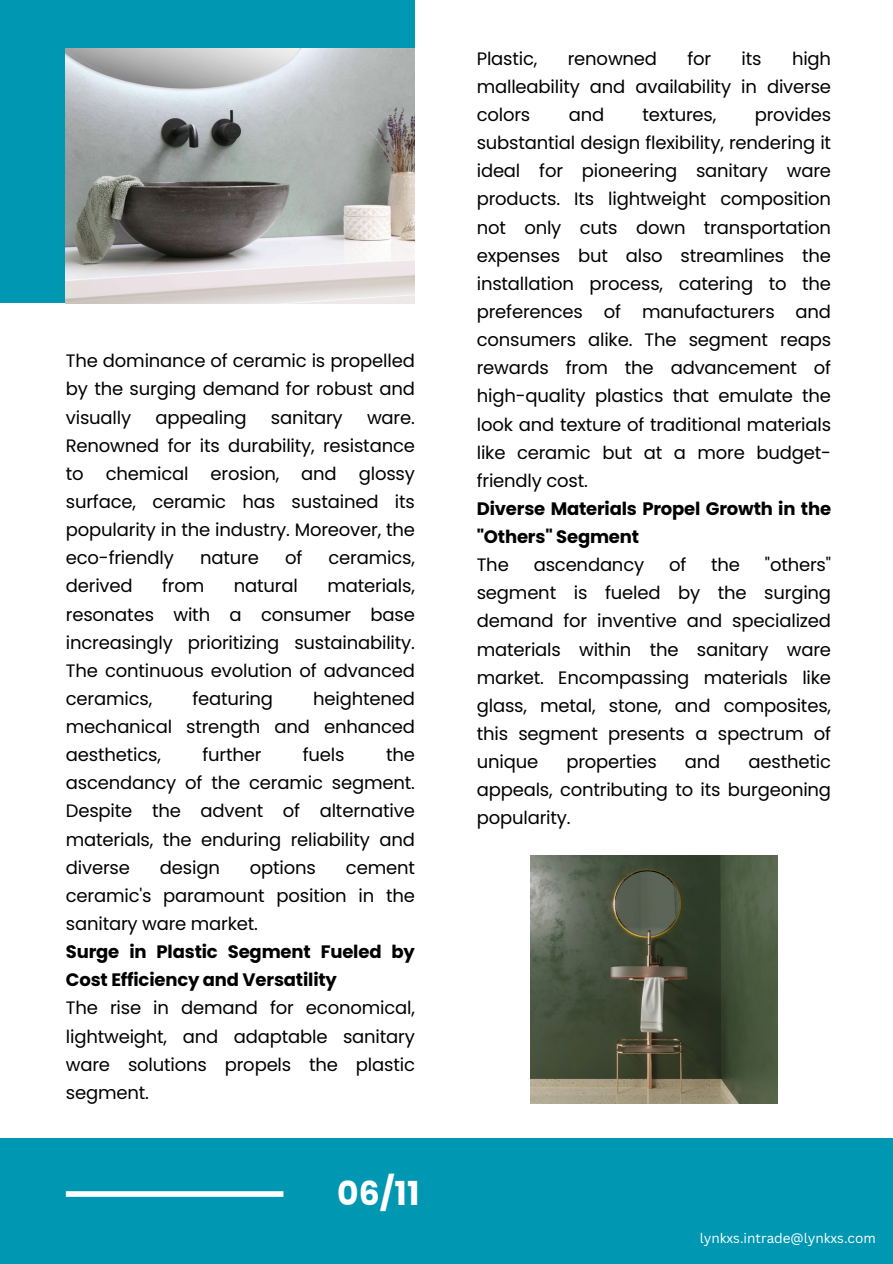
<style>
.page{position:relative;width:893px;height:1264px;background:#fff}
.page>*{position:absolute;margin:0;border:0;box-sizing:border-box;transform-origin:0 0}
.t1{font:700 33px "Poppins";color:#fff}
.t2{font:18px/28.2px "Poppins";letter-spacing:-.01em;color:#000;text-align:justify}
.t3{font:13.5px "Canva Sans";color:#fff}
.s1{font-weight:700}
</style>
<div class="page">
<div style="left:0;top:0;width:414px;height:303px;background:#0097b2"></div>
<div style="left:0;top:1137px;width:892px;height:126px;background:#0097b2"></div>
<div style="left:66px;top:1191px;width:217px;height:5px;background:#fff"></div>
<img style="left:530px;top:855px;width:247px;height:248px">
<img style="left:66px;top:48px;width:349px;height:255px">
<p class="t2" style="left:66px;top:347px;width:350px">The dominance of ceramic is propelled by the surging demand for robust and visually</p>
<p class="t2" style="left:155px;top:403px;width:92px">appealing</p>
<p class="t2" style="left:271px;top:403px;width:73px">sanitary</p>
<p class="t2" style="left:66px;top:403px;width:350px;text-indent:301px">ware.<br>Renowned for its durability, resistance to chemical erosion, and glossy surface, ceramic has sustained its popularity in the industry. Moreover, the eco-friendly</p>
<p class="t2" style="left:200px;top:544px;width:60px">nature</p>
<p class="t2" style="left:285px;top:544px;width:19px">of</p>
<p class="t2" style="left:328px;top:544px;width:88px">ceramics,</p>
<p class="t2" style="left:66px;top:572px;width:68px">derived</p>
<p class="t2" style="left:162px;top:572px;width:44px">from</p>
<p class="t2" style="left:234px;top:572px;width:65px">natural</p>
<p class="t2" style="left:66px;top:572px;width:350px;text-indent:261px">materials, resonates with a consumer base increasingly prioritizing sustainability.<br>The continuous evolution of advanced ceramics,</p>
<p class="t2" style="left:192px;top:684px;width:82px">featuring</p>
<p class="t2" style="left:66px;top:684px;width:350px;text-indent:247px">heightened mechanical strength and enhanced aesthetics,</p>
<p class="t2" style="left:202px;top:740px;width:61px">further</p>
<p class="t2" style="left:303px;top:740px;width:43px">fuels</p>
<p class="t2" style="left:66px;top:740px;width:350px;text-indent:320px">the ascendancy of the ceramic segment.<br>Despite the advent of alternative materials, the enduring reliability and diverse</p>
<p class="t2" style="left:160px;top:853px;width:61px">design</p>
<p class="t2" style="left:250px;top:853px;width:68px">options</p>
<p class="t2" style="left:66px;top:853px;width:350px;text-align:left;text-indent:280px">cement ceramic's paramount position in the sanitary ware market.<br><span class="s1">Surge in Plastic Segment Fueled by<br>Cost Efficiency and Versatility<br></span>The rise in demand for economical, lightweight, and adaptable sanitary ware solutions propels the plastic segment.</p>
<p class="t1" style="left:337px;top:1169px;width:84px">06/11</p>
<h1 class="t2" style="left:476px;top:44px;width:62px">Plastic,</h1>
<h1 class="t2" style="left:567px;top:44px;width:91px">renowned</h1>
<h1 class="t2" style="left:687px;top:44px;width:25px">for</h1>
<h1 class="t2" style="left:741px;top:44px;width:22px">its</h1>
<h1 class="t2" style="left:476px;top:44px;width:356px;text-indent:315px">high malleability and availability in diverse colors</h1>
<h1 class="t2" style="left:476px;top:101px;width:356px;text-align:left;text-indent:278px">provides substantial design flexibility, rendering it ideal for pioneering sanitary ware products. Its lightweight composition not only cuts down transportation expenses but also streamlines the installation process, catering to the preferences of manufacturers and consumers alike. The segment reaps rewards from the advancement of high-quality plastics that emulate the look and texture of traditional materials like ceramic but at a more budget&shy;friendly cost.<br><span class="s1">Diverse Materials Propel Growth in the "Others" Segment<br></span>The</h1>
<h1 class="t2" style="left:568px;top:101px;width:37px">and</h1>
<h1 class="t2" style="left:642px;top:101px;width:75px">textures,</h1>
<h1 class="t2" style="left:476px;top:551px;width:356px;text-indent:288px">"others" segment is fueled by the surging demand for inventive and specialized materials within the sanitary ware market. Encompassing materials like glass, metal, stone, and composites, this segment presents a spectrum of unique</h1>
<h1 class="t2" style="left:533px;top:551px;width:112px">ascendancy</h1>
<h1 class="t2" style="left:669px;top:551px;width:19px">of</h1>
<h1 class="t2" style="left:711px;top:551px;width:30px">the</h1>
<h1 class="t2" style="left:476px;top:747px;width:356px;text-indent:272px">aesthetic appeals, contributing to its burgeoning popularity.</h1>
<h1 class="t2" style="left:566px;top:747px;width:92px">properties</h1>
<h1 class="t2" style="left:685px;top:747px;width:37px">and</h1>
<p class="t3" style="left:699px;top:1228px;width:177px">lynkxs.intrade@lynkxs.com</p>
</div>
